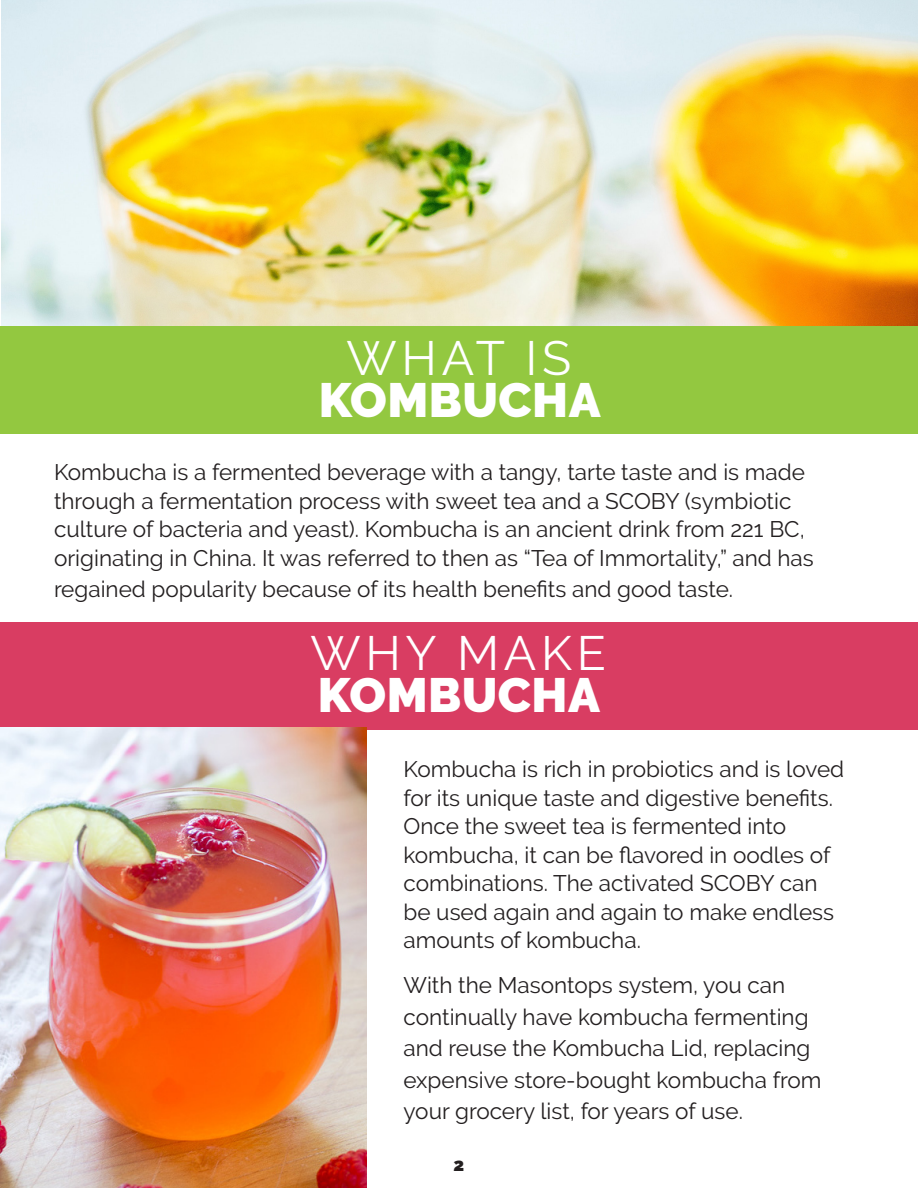
<style>
.page{position:relative;width:918px;height:1188px;background:#fff}
.page>*{position:absolute;margin:0;border:0;box-sizing:border-box;transform-origin:0 0}
.t1{font:900 48px "Raleway";letter-spacing:.01em;color:#fff}
.t2{font:48px "Raleway";letter-spacing:.1em;color:#fff}
.Body_Text{font:22.5px/28.5px "Raleway";color:#231f20}
.t3{font:900 18px "Raleway";color:#231f20}
</style>
<div class="page">
<img style="left:2px;top:0;width:916px;height:327px">
<div style="left:1px;top:327px;width:917px;height:107px;background:#93c840"></div>
<div style="left:0;top:622px;width:918px;height:107px;background:#d93d62"></div>
<img style="left:0;top:728px;width:366px;height:460px">
<p class="t2" style="left:347px;top:330px;width:226px">WHAT IS</p>
<p class="t1" style="left:319px;top:372px;width:284px">KOMBUCHA</p>
<p class="Body_Text" style="left:54px;top:458px;width:761px">Kombucha is a fermented beverage with a tangy, tarte taste and is made through a fermentation process with sweet tea and a SCOBY (symbiotic culture of bacteria and yeast). Kombucha is an ancient drink from 221 BC, originating in China. It was referred to then as “Tea of Immortality,” and has</p>
<p class="Body_Text" style="left:54px;top:575px;width:681px">regained popularity because of its health benefits and good taste.</p>
<p class="t2" style="left:310px;top:625px;width:297px">WHY MAKE</p>
<p class="t1" style="left:318px;top:667px;width:284px">KOMBUCHA</p>
<p class="Body_Text" style="left:404px;top:755px;width:442px">Kombucha is rich in probiotics and is loved for its unique taste and digestive benefits.<br>Once the sweet tea is fermented into kombucha, it can be flavored in oodles of combinations. The activated SCOBY can be used again and again to make endless amounts of kombucha.</p>
<p class="Body_Text" style="left:404px;top:969px;width:420px;line-height:31.5px">With the Masontops system, you can continually have kombucha fermenting and reuse the Kombucha Lid, replacing expensive store-bought kombucha from your grocery list, for years of use.</p>
<p class="t3" style="left:454px;top:1154px;width:12px">2</p>
</div>
